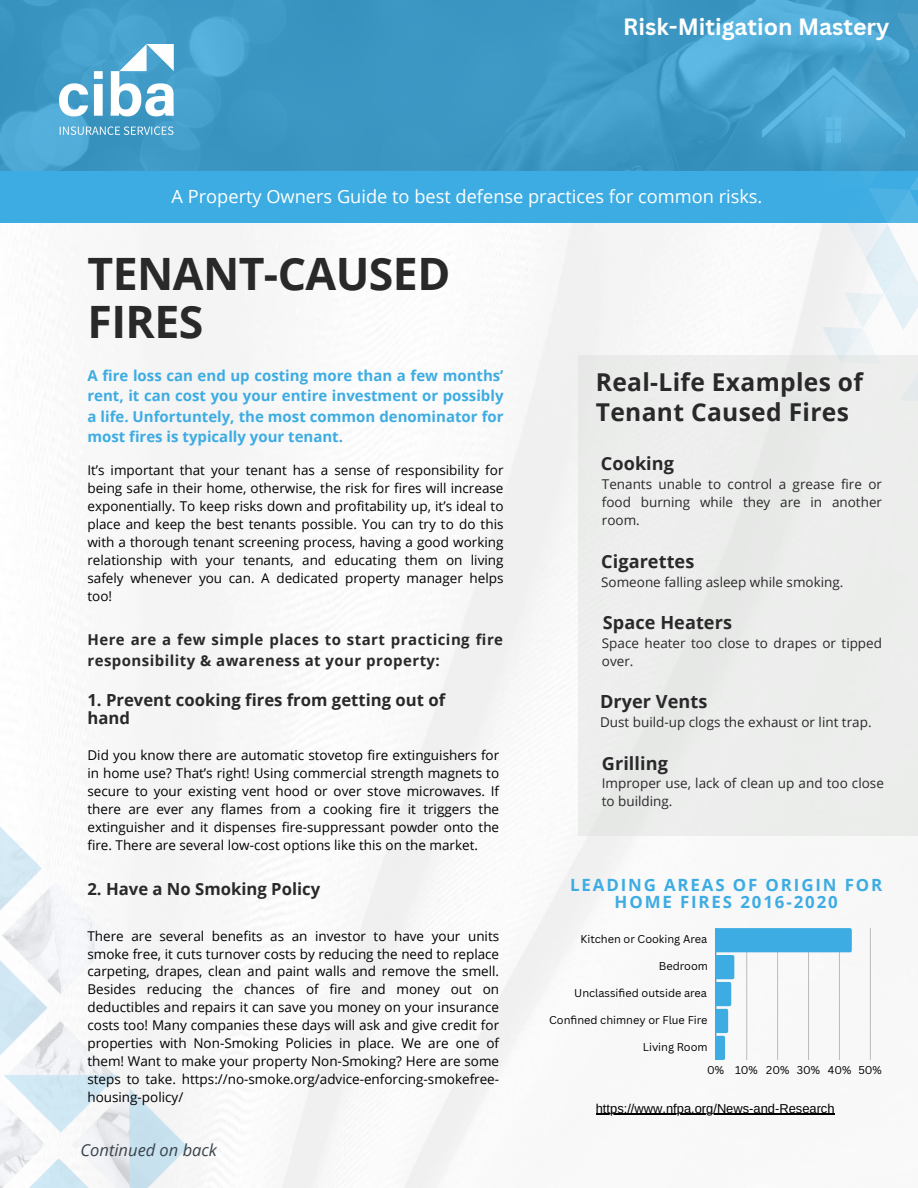
<style>
.page{position:relative;width:918px;height:1188px;background:#fff}
.page>*{position:absolute;margin:0;border:0;box-sizing:border-box;transform-origin:0 0}
.t1{font:700 44.7px/48.2px "Open Sans";letter-spacing:-.015em;color:#292929}
.t2{font:700 24.6px/29.2px "Open Sans";letter-spacing:.015em;color:#292929}
.t3{font:700 22.95px "Canva Sans";color:#fff}
.t4{font:18.3px "Open Sans";color:#fff}
.t5{font:700 18.15px "Open Sans";letter-spacing:.005em;color:#292929}
.t6{font:700 16.8px/17.2px "Open Sans";letter-spacing:.11em;color:#3dace2;text-align:center}
.t7{font:700 16.65px/18px "Open Sans";color:#292929}
.t8{font:italic 16.5px "Open Sans";color:#39434c}
.t9{font:700 15px/20.2px "Open Sans";color:#3dace2;text-align:justify}
.t10{font:700 15px/20.2px "Open Sans";letter-spacing:.03em;color:#292929}
.t11{font:13.5px/18px "Open Sans";color:#000;text-align:justify}
.t12{font:13.5px/18px "Open Sans";color:#292929}
.t13{font:12.9px "Arimo";color:#000}
.t14{font:10.95px "Canva Sans";color:#000}
</style>
<div class="page">
<img style="left:57px;top:223px;width:861px;height:965px">
<hr style="left:870px;top:928px;width:1px;height:132px;background:#000">
<svg style="left:716px;top:928px;width:136px;height:132px"></svg>
<img style="left:0;top:635px;width:431px;height:553px">
<svg style="left:0;top:0;width:660px;height:171px;background:#3e99c5"></svg>
<img style="left:60px;top:44px;width:114px;height:90px">
<div style="left:0;top:171px;width:918px;height:52px;background:#3dace2"></div>
<svg style="left:660px;top:0;width:258px;height:355px"></svg>
<div style="left:578px;top:355px;width:340px;height:480px;background:#ecedec"></div>
<hr style="left:596px;top:1114px;width:239px;height:1px;background:#000">
<p class="t3" style="left:623px;top:11px;width:268px">Risk-Mitigation Mastery</p>
<p class="t4" style="left:172px;top:184px;width:592px">A Property Owners Guide to best defense practices for common risks.</p>
<p class="t1" style="left:87px;top:249px;width:364px">TENANT-CAUSED<br>FIRES</p>
<h4 class="t9" style="left:87px;top:365px;width:418px">A fire loss can end up costing more than a few months’ rent, it can cost you your entire investment or possibly a life. Unfortuntely, the most common denominator for most fires is typically your tenant.</h4>
<p class="t11" style="left:87px;top:461px;width:418px">It’s important that your tenant has a sense of responsibility for being safe in their home, otherwise, the risk for fires will increase exponentially. To keep risks down and profitability up, it’s ideal to place and keep the best tenants possible. You can try to do this with a thorough tenant screening process, having a good working relationship with your tenants, and educating them on living safely whenever you can. A dedicated property manager helps too!</p>
<h6 class="t10" style="left:87px;top:629px;width:417px">Here are a few simple places to start practicing fire responsibility &amp; awareness at your property:</h6>
<h4 class="t7" style="left:87px;top:691px;width:359px">1. Prevent cooking fires from getting out of hand</h4>
<h4 class="t11" style="left:87px;top:746px;width:413px">Did you know there are automatic stovetop fire extinguishers for in home use? That’s right! Using commercial strength magnets to secure to your existing vent hood or over stove microwaves. If there are ever any flames from a cooking fire it triggers the extinguisher and it dispenses fire-suppressant powder onto the fire. There are several low-cost options like this on the market.</h4>
<p class="t7" style="left:87px;top:879px;width:234px">2. Have a No Smoking Policy</p>
<p class="t11" style="left:87px;top:926px;width:413px">There are several benefits as an investor to have your units smoke free, it cuts turnover costs by reducing the need to replace carpeting, drapes, clean and paint walls and remove the smell.<br>Besides reducing the chances of fire and money out on deductibles and repairs it can save you money on your insurance costs too! Many companies these days will ask and give credit for properties with Non-Smoking Policies in place. We are one of them! Want to make your property Non-Smoking? Here are some steps to take. https://no-smoke.org/advice-enforcing-smokefree&shy;housing-policy/</p>
<h4 class="t8" style="left:81px;top:1139px;width:138px">Continued on back</h4>
<h4 class="t2" style="left:596px;top:367px;width:269px">Real-Life Examples of<br>Tenant Caused Fires</h4>
<p class="t5" style="left:601px;top:451px;width:75px">Cooking</p>
<h6 class="t12" style="left:602px;top:475px;width:282px;text-align:justify">Tenants unable to control a grease fire or food burning while they are in another room.</h6>
<p class="t5" style="left:601px;top:549px;width:95px">Cigarettes</p>
<p class="t12" style="left:601px;top:572px;width:244px">Someone falling asleep while smoking.</p>
<p class="t5" style="left:603px;top:610px;width:131px">Space Heaters</p>
<h3 class="t12" style="left:602px;top:633px;width:282px">Space heater too close to drapes or tipped over.</h3>
<h2 class="t5" style="left:600px;top:689px;width:109px">Dryer Vents</h2>
<h5 class="t12" style="left:600px;top:712px;width:273px">Dust build-up clogs the exhaust or lint trap.</h5>
<h1 class="t5" style="left:602px;top:750px;width:67px">Grilling</h1>
<h2 class="t12" style="left:602px;top:774px;width:284px">Improper use, lack of clean up and too close to building.</h2>
<h4 class="t6" style="left:570px;top:876px;width:314px">LEADING AREAS OF ORIGIN FOR<br>HOME FIRES 2016-2020</h4>
<p class="t14" style="left:580px;top:931px;width:128px">Kitchen or Cooking Area</p>
<p class="t14" style="left:659px;top:958px;width:51px">Bedroom</p>
<p class="t14" style="left:574px;top:985px;width:134px">Unclassified outside area</p>
<p class="t14" style="left:549px;top:1012px;width:160px">Confi ned chimney or Flue Fire</p>
<p class="t14" style="left:643px;top:1039px;width:66px">Living Room</p>
<p class="t14" style="left:707px;top:1062px;width:176px">0% 10% 20% 30% 40% 50%</p>
<p class="t13" style="left:596px;top:1101px;width:240px">https://www.nfpa.org/News-and-Research</p>
</div>
